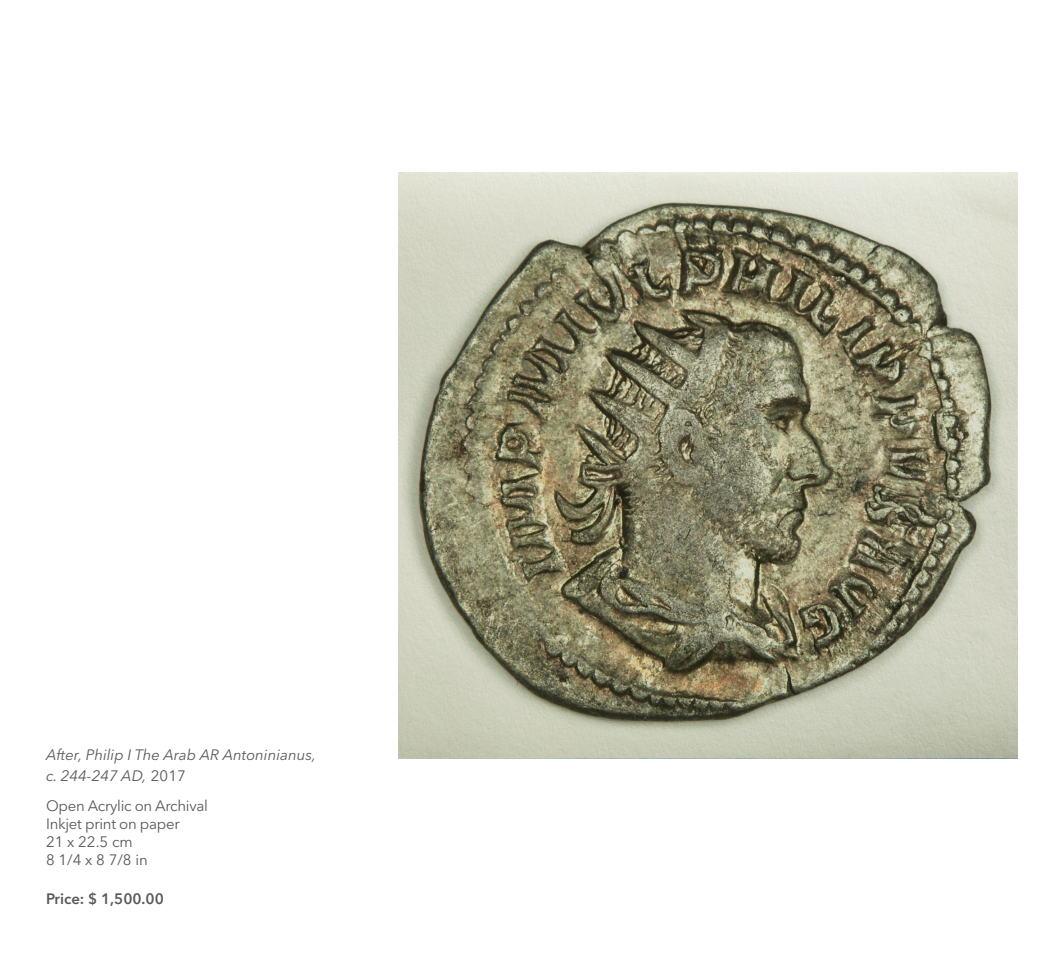
<style>
.page{position:relative;width:1063px;height:957px;background:#fff}
.page>*{position:absolute;margin:0;border:0;box-sizing:border-box;transform-origin:0 0}
.t1{font:15px/18px "Avenir Next LT Pro";letter-spacing:-.02em;color:#58595b}
.t2{font:italic 15px/21px "Avenir Next LT Pro";color:#58595b}
.t3{font:600 15px "Avenir Next LT Pro";color:#58595b}
.s1{font-style:normal}
</style>
<div class="page">
<img style="left:399px;top:173px;width:619px;height:585px">
<p class="t2" style="left:46px;top:744px;width:271px">After, Philip I The Arab AR Antoninianus, c. 244-247 AD, <span class="s1">2017</span></p>
<p class="t1" style="left:46px;top:796px;width:163px">Open Acrylic on Archival<br>Inkjet print on paper<br>21 x 22.5 cm<br>8 1/4 x 8 7/8 in</p>
<p class="t3" style="left:46px;top:889px;width:119px">Price: $ 1,500.00</p>
</div>
